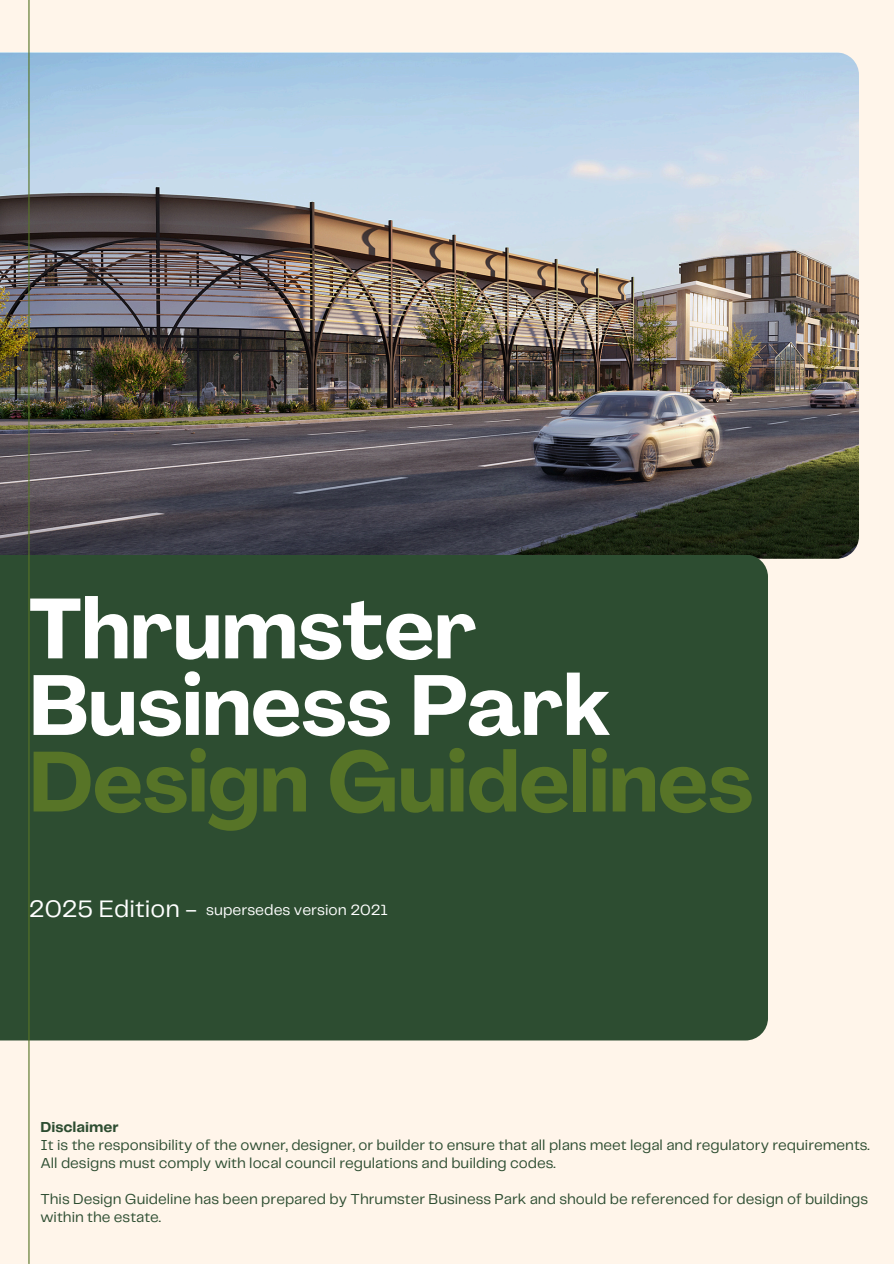
<style>
.page{position:relative;width:894px;height:1264px;background:#fff}
.page>*{position:absolute;margin:0;border:0;box-sizing:border-box;transform-origin:0 0}
.t1{font:700 84px/76.5px "Agrandir";color:#fff}
.t2{font:24.75px "Telegraf";color:#fff}
.t3{font:15.45px "Telegraf";color:#fff}
.t4{font:15px/18px "Telegraf";color:#2d4d31}
.t5{font:700 15px "Telegraf";color:#2d4d31}
.s1{color:#577427}
</style>
<div class="page">
<div style="left:0;top:0;width:893px;height:1263px;background:#fff5ea"></div>
<img style="left:0;top:52px;width:858px;height:507px">
<div style="left:0;top:554px;width:767px;height:486px;background:#2d4d31"></div>
<hr style="left:28px;top:0;width:2px;height:1263px;background:#577427">
<p class="t1" style="left:29px;top:599px;width:725px">Thrumster<br>Business Park<br><span class="s1">Design Guidelines</span></p>
<h2 class="t2" style="left:29px;top:898px;width:169px">2025 Edition -</h2>
<p class="t3" style="left:206px;top:903px;width:183px">supersedes version 2021</p>
<p class="t5" style="left:40px;top:1120px;width:80px">Disclaimer</p>
<h1 class="t4" style="left:40px;top:1136px;width:830px">It is the responsibility of the owner, designer, or builder to ensure that all plans meet legal and regulatory requirements.<br>All designs must comply with local council regulations and building codes.</h1>
<p class="t4" style="left:40px;top:1190px;width:829px">This Design Guideline has been prepared by Thrumster Business Park and should be referenced for design of buildings within the estate.</p>
</div>
